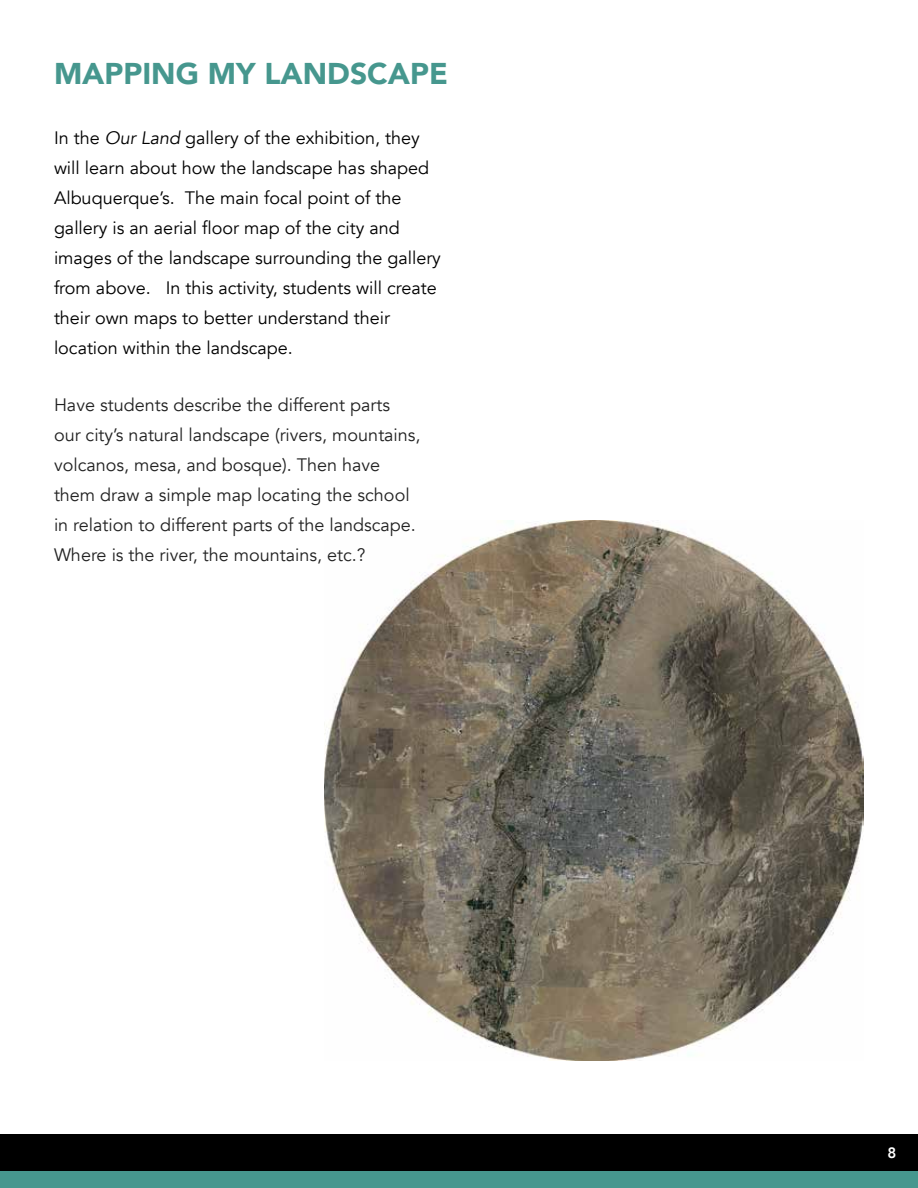
<style>
.page{position:relative;width:918px;height:1188px;background:#fff}
.page>*{position:absolute;margin:0;border:0;box-sizing:border-box;transform-origin:0 0}
.t1{font:900 30px "Avenir";color:#46978e}
.t2{font:18px/30px "Avenir";color:#000}
.t3{font:18px/30px "Avenir";color:#222}
.t4{font:800 15px "Avenir";color:#fff}
.s1{font-style:italic}
</style>
<div class="page">
<img style="left:324px;top:521px;width:540px;height:540px">
<div style="left:0;top:1171px;width:918px;height:17px;background:#46978e"></div>
<div style="left:0;top:1134px;width:918px;height:37px;background:#000"></div>
<h1 class="t1" style="left:54px;top:48px;width:395px">MAPPING MY LANDSCAPE</h1>
<p class="t2" style="left:54px;top:123px;width:388px">In the <span class="s1">Our Land</span> gallery of the exhibition, they will learn about how the landscape has shaped Albuquerque’s. The main focal point of the gallery is an aerial floor map of the city and images of the landscape surrounding the gallery from above. In this activity, students will create their own maps to better understand their location within the landscape.</p>
<p class="t3" style="left:54px;top:390px;width:368px">Have students describe the different parts our city’s natural landscape (rivers, mountains, volcanos, mesa, and bosque). Then have them draw a simple map locating the school in relation to different parts of the landscape.<br>Where is the river, the mountains, etc.?</p>
<p class="t4" style="left:888px;top:1141px;width:10px">8</p>
</div>
